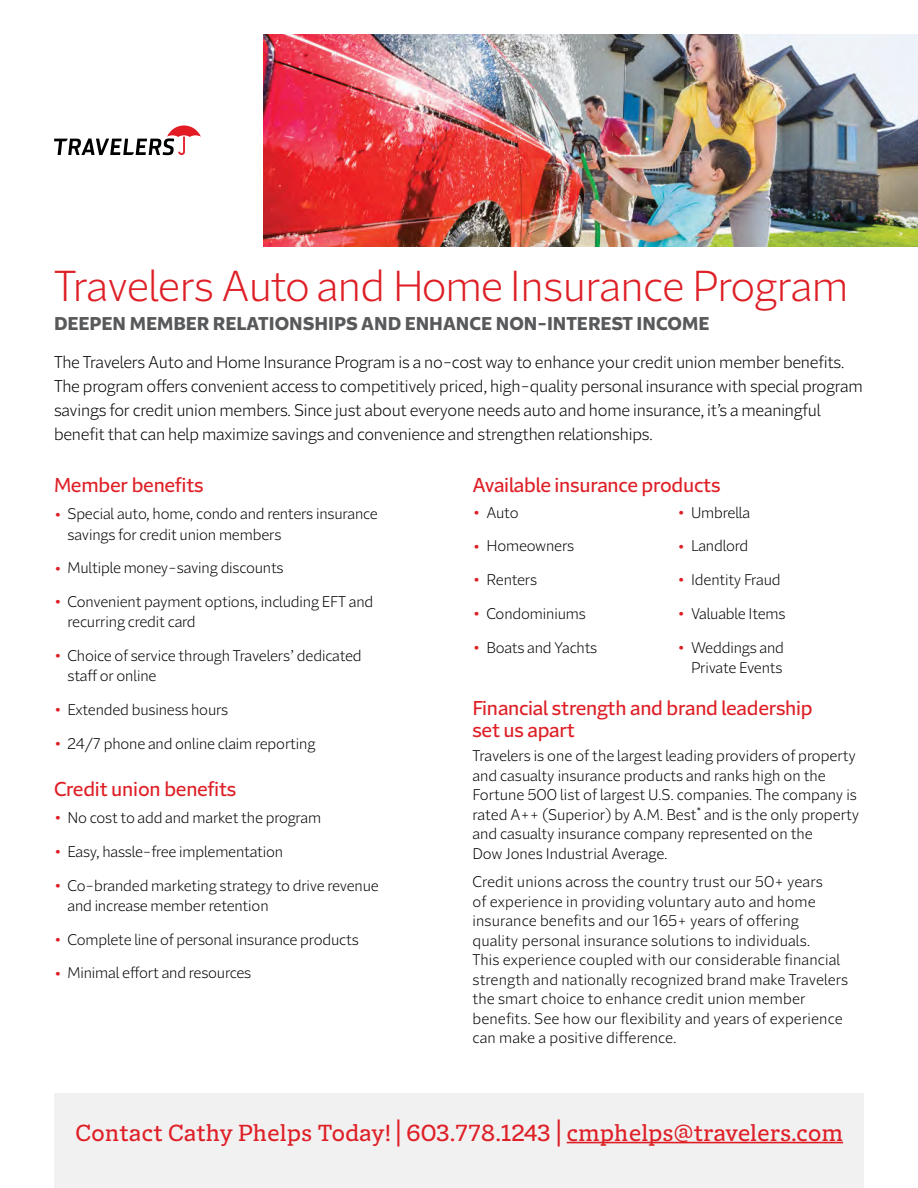
<style>
.page{position:relative;width:918px;height:1188px;background:#fff}
.page>*{position:absolute;margin:0;border:0;box-sizing:border-box;transform-origin:0 0}
.t1{font:300 42px "Batterson Sans";letter-spacing:-.02em;color:#de1f26}
.P-Body_Copy{font:22.5px "Batterson Slab";letter-spacing:.02em;color:#de1f26}
.t2{font:19.5px/22.5px "Batterson Sans";letter-spacing:-.01em;color:#de1f26}
.t3{font:900 18px "Batterson Sans";color:#58595b}
.P-Intro{font:300 16.5px/24px "Batterson Sans";letter-spacing:-.015em;color:#000}
.P-Body_Copy-2{font:300 15px/20.2px "Batterson Sans";letter-spacing:-.01em;color:#000}
.P-Body_Copy-3{font:300 15px/19.5px "Batterson Sans";letter-spacing:.01em;color:#000}
.s1{font-weight:400;font-size:21px;color:#de1f26}
</style>
<div class="page">
<div style="left:54px;top:1094px;width:810px;height:94px;background:#f1f1f2"></div>
<svg style="left:54px;top:125px;width:147px;height:30px"></svg>
<img style="left:263px;top:34px;width:655px;height:212px">
<hr style="left:567px;top:1142px;width:276px;height:1px;background:#de1f26">
<h1 class="t1" style="left:54px;top:261px;width:796px">Travelers Auto and Home Insurance Program</h1>
<h2 class="t3" style="left:54px;top:312px;width:657px">DEEPEN MEMBER RELATIONSHIPS AND ENHANCE NON-INTEREST INCOME</h2>
<p class="P-Intro" style="left:54px;top:350px;width:810px">The Travelers Auto and Home Insurance Program is a no-cost way to enhance your credit union member benefits.<br>The program offers convenient access to competitively priced, high-quality personal insurance with special program savings for credit union members. Since just about everyone needs auto and home insurance, it’s a meaningful benefit that can help maximize savings and convenience and strengthen relationships.</p>
<h3 class="t2" style="left:54px;top:474px;width:151px">Member benefits</h3>
<p class="P-Body_Copy-2" style="left:68px;top:504px;width:312px;text-indent:-14px"><span class="s1">•</span> Special auto, home, condo and renters insurance savings for credit union members</p>
<p class="P-Body_Copy-2" style="left:54px;top:558px;width:231px"><span class="s1">•</span> Multiple money-saving discounts</p>
<p class="P-Body_Copy-2" style="left:68px;top:592px;width:307px;text-indent:-14px"><span class="s1">•</span> Convenient payment options, including EFT and recurring credit card</p>
<p class="P-Body_Copy-2" style="left:68px;top:646px;width:296px;text-indent:-14px"><span class="s1">•</span> Choice of service through Travelers’ dedicated staff or online</p>
<p class="P-Body_Copy-2" style="left:54px;top:700px;width:176px"><span class="s1">•</span> Extended business hours</p>
<p class="P-Body_Copy-2" style="left:54px;top:733px;width:263px"><span class="s1">•</span> 24/7 phone and online claim reporting</p>
<h3 class="t2" style="left:54px;top:778px;width:184px">Credit union benefits</h3>
<p class="P-Body_Copy-2" style="left:54px;top:808px;width:269px"><span class="s1">•</span> No cost to add and market the program</p>
<p class="P-Body_Copy-2" style="left:54px;top:842px;width:231px"><span class="s1">•</span> Easy, hassle-free implementation</p>
<p class="P-Body_Copy-2" style="left:68px;top:875px;width:313px;text-indent:-14px"><span class="s1">•</span> Co-branded marketing strategy to drive revenue and increase member retention</p>
<p class="P-Body_Copy-2" style="left:54px;top:929px;width:306px"><span class="s1">•</span> Complete line of personal insurance products</p>
<p class="P-Body_Copy-2" style="left:54px;top:963px;width:199px"><span class="s1">•</span> Minimal effort and resources</p>
<h3 class="t2" style="left:472px;top:474px;width:249px">Available insurance products</h3>
<p class="P-Body_Copy-2" style="left:473px;top:502px;width:47px"><span class="s1">•</span> Auto</p>
<p class="P-Body_Copy-2" style="left:473px;top:536px;width:103px"><span class="s1">•</span> Homeowners</p>
<p class="P-Body_Copy-2" style="left:473px;top:570px;width:66px"><span class="s1">•</span> Renters</p>
<p class="P-Body_Copy-2" style="left:473px;top:604px;width:115px"><span class="s1">•</span> Condominiums</p>
<p class="P-Body_Copy-2" style="left:473px;top:637px;width:126px"><span class="s1">•</span> Boats and Yachts</p>
<p class="P-Body_Copy-2" style="left:678px;top:502px;width:74px"><span class="s1">•</span> Umbrella</p>
<p class="P-Body_Copy-2" style="left:678px;top:536px;width:72px"><span class="s1">•</span> Landlord</p>
<p class="P-Body_Copy-2" style="left:678px;top:570px;width:105px"><span class="s1">•</span> Identity Fraud</p>
<p class="P-Body_Copy-2" style="left:678px;top:604px;width:109px"><span class="s1">•</span> Valuable Items</p>
<p class="P-Body_Copy-2" style="left:678px;top:637px;width:108px;text-align:right"><span class="s1">•</span> Weddings and<br>Private Events</p>
<h3 class="t2" style="left:472px;top:696px;width:342px">Financial strength and brand leadership set us apart</h3>
<p class="P-Body_Copy-2" style="left:472px;top:746px;width:388px;line-height:19.5px">Travelers is one of the largest leading providers of property and casualty insurance products and ranks high on the Fortune 500 list of largest U.S. companies. The company is rated A++ (Superior) by A.M. Best<sup>*</sup> and is the only property and casualty insurance company represented on the<br>Dow Jones Industrial Average.</p>
<p class="P-Body_Copy-3" style="left:472px;top:872px;width:377px">Credit unions across the country trust our 50+ years<br>of experience in providing voluntary auto and home insurance benefits and our 165+ years of offering quality personal insurance solutions to individuals.<br>This experience coupled with our considerable financial strength and nationally recognized brand make Travelers the smart choice to enhance credit union member benefits. See how our flexibility and years of experience can make a positive difference.</p>
<p class="P-Body_Copy" style="left:76px;top:1119px;width:769px">Contact Cathy Phelps Today! | 603.778.1243 | cmphelps@travelers.com</p>
</div>
